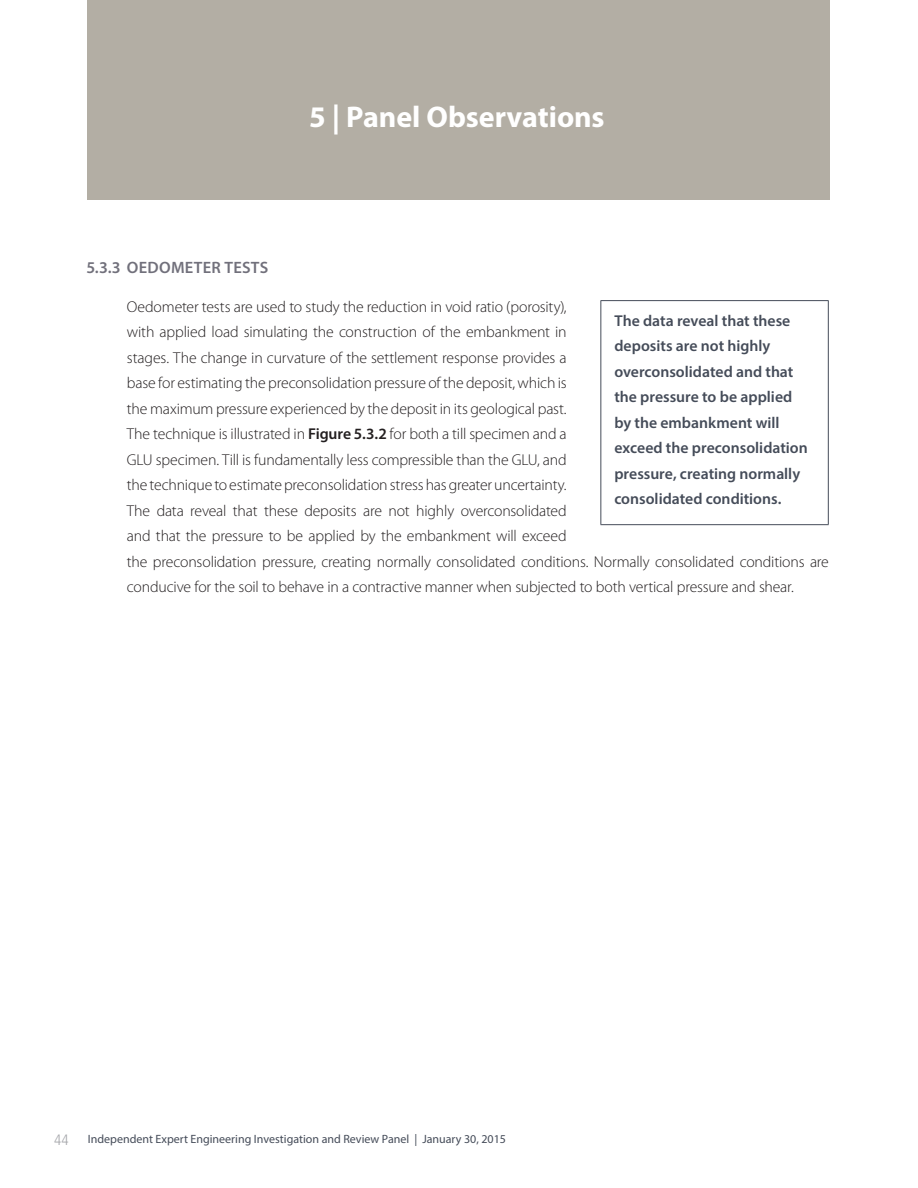
<style>
.page{position:relative;width:918px;height:1188px;background:#fff}
.page>*{position:absolute;margin:0;border:0;box-sizing:border-box;transform-origin:0 0}
.MainHeader{font:700 30px "Myriad Pro";letter-spacing:-.005em;color:#fff}
.Paragraph_1_col{font:600 16.5px "Myriad Pro";letter-spacing:.015em;color:#71707b}
.Paragraph_1_col-2{font:300 15.75px/25.5px "Myriad Pro";letter-spacing:-.01em;color:#231f20}
.Paragraph_1_col-3{font:600 15.75px/25.5px "Myriad Pro";color:#454c59}
.t1{font:300 condensed 15px "Frutiger";color:#a5a6aa}
.t2{font:12px "Myriad Pro";color:#454c59}
.s1{font-weight:600}
</style>
<div class="page">
<div style="left:88px;top:0;width:742px;height:200px;background:#b3aea4"></div>
<hr style="left:600px;top:300px;width:229px;height:1px;background:#454c59">
<hr style="left:600px;top:301px;width:1px;height:223px;background:#454c59">
<hr style="left:828px;top:301px;width:1px;height:223px;background:#454c59">
<hr style="left:600px;top:524px;width:229px;height:1px;background:#454c59">
<p class="MainHeader" style="left:309px;top:97px;width:297px">5 | Panel Observations</p>
<p class="Paragraph_1_col" style="left:86px;top:257px;width:184px">5.3.3 OEDOMETER TESTS</p>
<p class="Paragraph_1_col-2" style="left:127px;top:294px;width:704px">Oedometer tests are used to study the reduction in void ratio (porosity),<br>with applied load simulating the construction of the embankment in<br>stages. The change in curvature of the settlement response provides a<br>base for estimating the preconsolidation pressure of the deposit, which is<br>the maximum pressure experienced by the deposit in its geological past.<br>The technique is illustrated in <span class="s1">Figure 5.3.2</span> for both a till specimen and a<br>GLU specimen. Till is fundamentally less compressible than the GLU, and<br>the technique to estimate preconsolidation stress has greater uncertainty.<br>The data reveal that these deposits are not highly overconsolidated<br>and that the pressure to be applied by the embankment will exceed<br>the preconsolidation pressure, creating normally consolidated conditions. Normally consolidated conditions are conducive for the soil to behave in a contractive manner when subjected to both vertical pressure and shear.</p>
<p class="Paragraph_1_col-3" style="left:614px;top:307px;width:195px">The data reveal that these deposits are not highly overconsolidated and that the pressure to be applied by the embankment will exceed the preconsolidation pressure, creating normally consolidated conditions.</p>
<p class="t1" style="left:54px;top:1132px;width:16px">44</p>
<p class="t2" style="left:88px;top:1132px;width:420px">Independent Expert Engineering Investigation and Review Panel | January 30, 2015</p>
</div>
